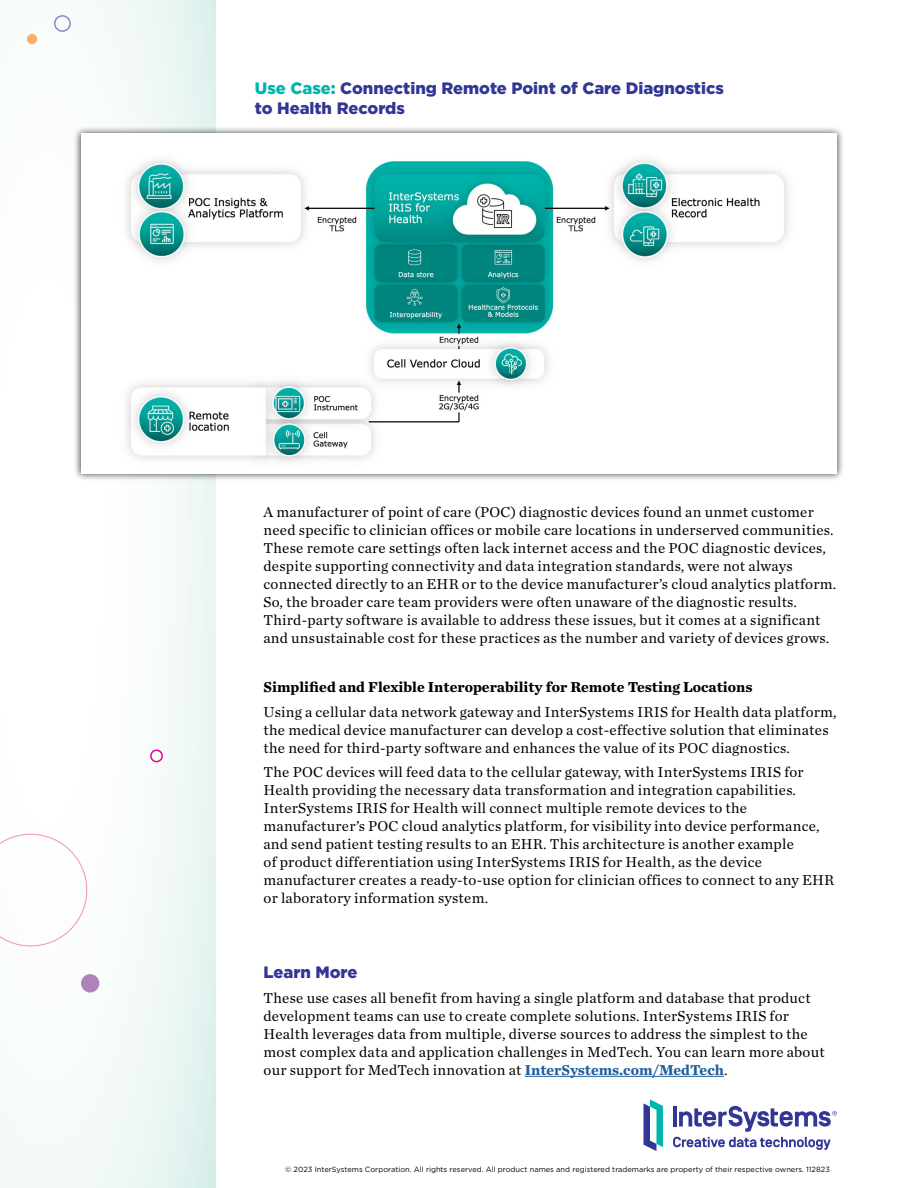
<style>
.page{position:relative;width:918px;height:1188px;background:#fff}
.page>*{position:absolute;margin:0;border:0;box-sizing:border-box;transform-origin:0 0}
.t1{font:900 16.5px/19.8px "Gotham";color:#323795}
.t2{font:15px/18px "Chronicle Text G1";letter-spacing:.015em;color:#000}
.t3{font:700 15px "Chronicle Text G2";color:#000}
.t4{font:7.5px "Gotham";color:#000}
.s1{color:#00b5af}
.s2{font-family:"Chronicle Text G2";font-weight:700;color:#215e9e}
</style>
<div class="page">
<div style="left:0;top:0;width:216px;height:1188px;background:linear-gradient(to right,#fff,#eaf6f3)"></div>
<svg style="left:0;top:834px;width:87px;height:113px"></svg>
<div style="left:54px;top:15px;width:17px;height:17px;border:2px solid #8c87c1;border-radius:50%"></div>
<div style="left:28px;top:35px;width:9px;height:9px;background:#faae69;border-radius:50%"></div>
<div style="left:27px;top:34px;width:10px;height:10px;border:1px solid #faae69;border-radius:50%"></div>
<div style="left:150px;top:750px;width:13px;height:12px;border:2px solid #ec008c;border-radius:50%"></div>
<div style="left:81px;top:974px;width:18px;height:19px;background:#ae83ba;border-radius:50%"></div>
<div style="left:74px;top:126px;width:771px;height:355px;background:#000;opacity:.75"></div>
<div style="left:81px;top:134px;width:756px;height:340px;background:#fff"></div>
<img style="left:126px;top:159px;width:662px;height:303px">
<hr style="left:525px;top:1076px;width:199px;height:1px;background:#215e9e">
<svg style="left:644px;top:1099px;width:19px;height:52px"></svg>
<svg style="left:673px;top:1106px;width:164px;height:44px"></svg>
<p class="t1" style="left:255px;top:78px;width:471px"><span class="s1">Use Case:</span> Connecting Remote Point of Care Diagnostics to Health Records</p>
<p class="t2" style="left:264px;top:502px;width:574px">A manufacturer of point of care (POC) diagnostic devices found an unmet customer need specific to clinician offices or mobile care locations in underserved communities.<br>These remote care settings often lack internet access and the POC diagnostic devices, despite supporting connectivity and data integration standards, were not always connected directly to an EHR or to the device manufacturer’s cloud analytics platform.<br>So, the broader care team providers were often unaware of the diagnostic results.<br>Third-party software is available to address these issues, but it comes at a significant and unsustainable cost for these practices as the number and variety of devices grows.</p>
<p class="t3" style="left:264px;top:675px;width:491px">Simplified and Flexible Interoperability for Remote Testing Locations</p>
<p class="t2" style="left:264px;top:702px;width:575px">Using a cellular data network gateway and InterSystems IRIS for Health data platform, the medical device manufacturer can develop a cost-effective solution that eliminates the need for third-party software and enhances the value of its POC diagnostics.</p>
<p class="t2" style="left:264px;top:762px;width:572px">The POC devices will feed data to the cellular gateway, with InterSystems IRIS for Health providing the necessary data transformation and integration capabilities.<br>InterSystems IRIS for Health will connect multiple remote devices to the manufacturer’s POC cloud analytics platform, for visibility into device performance, and send patient testing results to an EHR. This architecture is another example<br>of product differentiation using InterSystems IRIS for Health, as the device manufacturer creates a ready-to-use option for clinician offices to connect to any EHR or laboratory information system.</p>
<p class="t1" style="left:264px;top:962px;width:96px">Learn More</p>
<p class="t2" style="left:264px;top:988px;width:563px">These use cases all benefit from having a single platform and database that product development teams can use to create complete solutions. InterSystems IRIS for Health leverages data from multiple, diverse sources to address the simplest to the most complex data and application challenges in MedTech. You can learn more about our support for MedTech innovation at <span class="s2">InterSystems.com/MedTech</span>.</p>
<p class="t4" style="left:285px;top:1165px;width:546px">© 2023 InterSystems Corporation. All rights reserved. All product names and registered trademarks are property of their respective owners. 112823</p>
</div>
